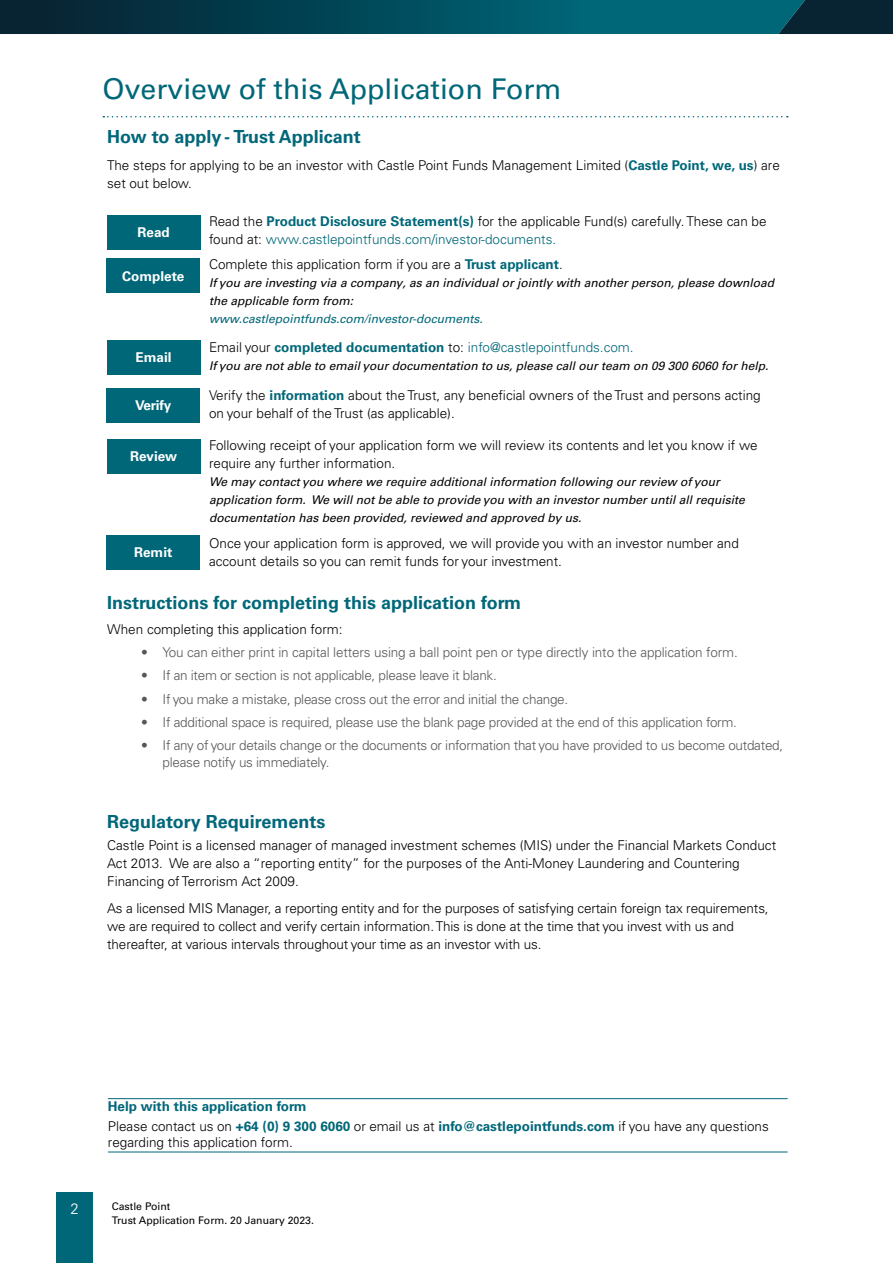
<style>
.page{position:relative;width:893px;height:1263px;background:#fff}
.page>*{position:absolute;margin:0;border:0;box-sizing:border-box;transform-origin:0 0}
.t1{font:28.5px "Univers LT Std";color:#006779}
.t2{font:700 18px "Univers LT Pro 65";color:#006779}
.t3{font:300 15px "Univers LT Pro 45";color:#fff}
.t4{font:300 13.5px/18px "Univers LT Pro 45";color:#000}
.t5{font:300 13.5px/17px "Univers LT Pro 45";letter-spacing:-.02em;color:#575756}
.t6{font:300 13.5px "Univers LT Pro 45";color:#006779}
.t7{font:700 13.5px "Univers LT Pro 65";color:#fff}
.t8{font:700 13.5px "Univers LT Pro 65";color:#006779}
.t9{font:italic 12px/18px "Univers LT Pro 55";color:#000}
.t10{font:italic 12px "Univers LT Pro 55";color:#006779}
.t11{font:10.5px/13.5px "Univers LT Std";color:#000}
.s1{font-family:"Univers LT Pro 65";font-weight:700;color:#006779}
.s2{color:#006779}
.s3{color:#000}
.s4{font-family:"Univers LT Pro 65";font-weight:700}
</style>
<div class="page">
<div style="left:107px;top:215px;width:93px;height:34px;background:#006779"></div>
<svg style="left:103px;top:116px;width:685px;height:1px"></svg>
<div style="left:106px;top:259px;width:94px;height:34px;background:#006779"></div>
<div style="left:107px;top:340px;width:93px;height:34px;background:#006779"></div>
<div style="left:106px;top:388px;width:94px;height:34px;background:#006779"></div>
<div style="left:107px;top:439px;width:93px;height:34px;background:#006779"></div>
<div style="left:106px;top:535px;width:94px;height:34px;background:#006779"></div>
<hr style="left:108px;top:1098px;width:680px;height:1px;background:#006779">
<hr style="left:108px;top:1151px;width:680px;height:1px;background:#006779">
<div style="left:57px;top:1192px;width:36px;height:71px;background:#006779"></div>
<svg style="left:0;top:0;width:893px;height:34px"></svg>
<h1 class="t1" style="left:103px;top:72px;width:460px">Overview of this Application Form</h1>
<h2 class="t2" style="left:107px;top:126px;width:255px">How to apply - Trust Applicant</h2>
<p class="t4" style="left:107px;top:156px;width:674px">The steps for applying to be an investor with Castle Point Funds Management Limited (<span class="s1">Castle Point, we, us</span>) are set out below.</p>
<p class="t4" style="left:209px;top:212px;width:559px">Read the <span class="s1">Product Disclosure Statement(s)</span> for the applicable Fund(s) carefully. These can be found at: <span class="s2">www.castlepointfunds.com/investor-documents.</span></p>
<p class="t4" style="left:209px;top:255px;width:355px">Complete this application form if you are a <span class="s1">Trust applicant</span>.</p>
<p class="t9" style="left:209px;top:274px;width:566px">If you are investing via a company, as an individual or jointly with another person, please download the applicable form from:</p>
<p class="t10" style="left:209px;top:311px;width:275px">www.castlepointfunds.com/investor-documents.</p>
<p class="t6" style="left:209px;top:339px;width:426px"><span class="s3">Email your</span> <span class="s4">completed documentation</span> <span class="s3">to:</span> info@castlepointfunds.com.</p>
<p class="t9" style="left:209px;top:356px;width:561px">If you are not able to email your documentation to us, please call our team on 09 300 6060 for help.</p>
<p class="t4" style="left:209px;top:386px;width:553px">Verify the <span class="s1">information</span> about the Trust, any beneficial owners of the Trust and persons acting on your behalf of the Trust (as applicable).</p>
<p class="t4" style="left:209px;top:436px;width:550px">Following receipt of your application form we will review its contents and let you know if we require any further information.</p>
<p class="t9" style="left:209px;top:473px;width:537px">We may contact you where we require additional information following our review of your application form. We will not be able to provide you with an investor number until all requisite documentation has been provided, reviewed and approved by us.</p>
<p class="t4" style="left:209px;top:535px;width:531px">Once your application form is approved, we will provide you with an investor number and account details so you can remit funds for your investment.</p>
<p class="t7" style="left:138px;top:224px;width:34px">Read</p>
<p class="t7" style="left:122px;top:268px;width:63px">Complete</p>
<p class="t7" style="left:136px;top:350px;width:38px">Email</p>
<p class="t7" style="left:135px;top:397px;width:38px">Verify</p>
<p class="t7" style="left:130px;top:448px;width:49px">Review</p>
<p class="t7" style="left:134px;top:544px;width:40px">Remit</p>
<h2 class="t2" style="left:107px;top:592px;width:415px">Instructions for completing this application form</h2>
<p class="t4" style="left:107px;top:620px;width:237px">When completing this application form:</p>
<p class="t5" style="left:141px;top:644px;width:598px">• You can either print in capital letters using a ball point pen or type directly into the application form.</p>
<p class="t5" style="left:141px;top:667px;width:357px">• If an item or section is not applicable, please leave it blank.</p>
<p class="t5" style="left:141px;top:690px;width:428px">• If you make a mistake, please cross out the error and initial the change.</p>
<p class="t5" style="left:141px;top:714px;width:597px">• If additional space is required, please use the blank page provided at the end of this application form.</p>
<p class="t5" style="left:163px;top:737px;width:622px;text-indent:-21px">• If any of your details change or the documents or information that you have provided to us become outdated, please notify us immediately.</p>
<h2 class="t2" style="left:107px;top:811px;width:220px">Regulatory Requirements</h2>
<p class="t4" style="left:107px;top:837px;width:670px">Castle Point is a licensed manager of managed investment schemes (MIS) under the Financial Markets Conduct<br>Act 2013. We are also a “reporting entity” for the purposes of the Anti-Money Laundering and Countering<br>Financing of Terrorism Act 2009.</p>
<p class="t4" style="left:107px;top:899px;width:663px">As a licensed MIS Manager, a reporting entity and for the purposes of satisfying certain foreign tax requirements, we are required to collect and verify certain information. This is done at the time that you invest with us and thereafter, at various intervals throughout your time as an investor with us.</p>
<p class="t8" style="left:108px;top:1098px;width:200px">Help with this application form</p>
<p class="t4" style="left:108px;top:1119px;width:662px;line-height:15.8px">Please contact us on <span class="s1">+64 (0) 9 300 6060</span> or email us at <span class="s1">info@castlepointfunds.com</span> if you have any questions regarding this application form.</p>
<p class="t3" style="left:70px;top:1199px;width:10px">2</p>
<p class="t11" style="left:112px;top:1200px;width:204px">Castle Point<br>Trust Application Form. 20 January 2023.</p>
</div>
